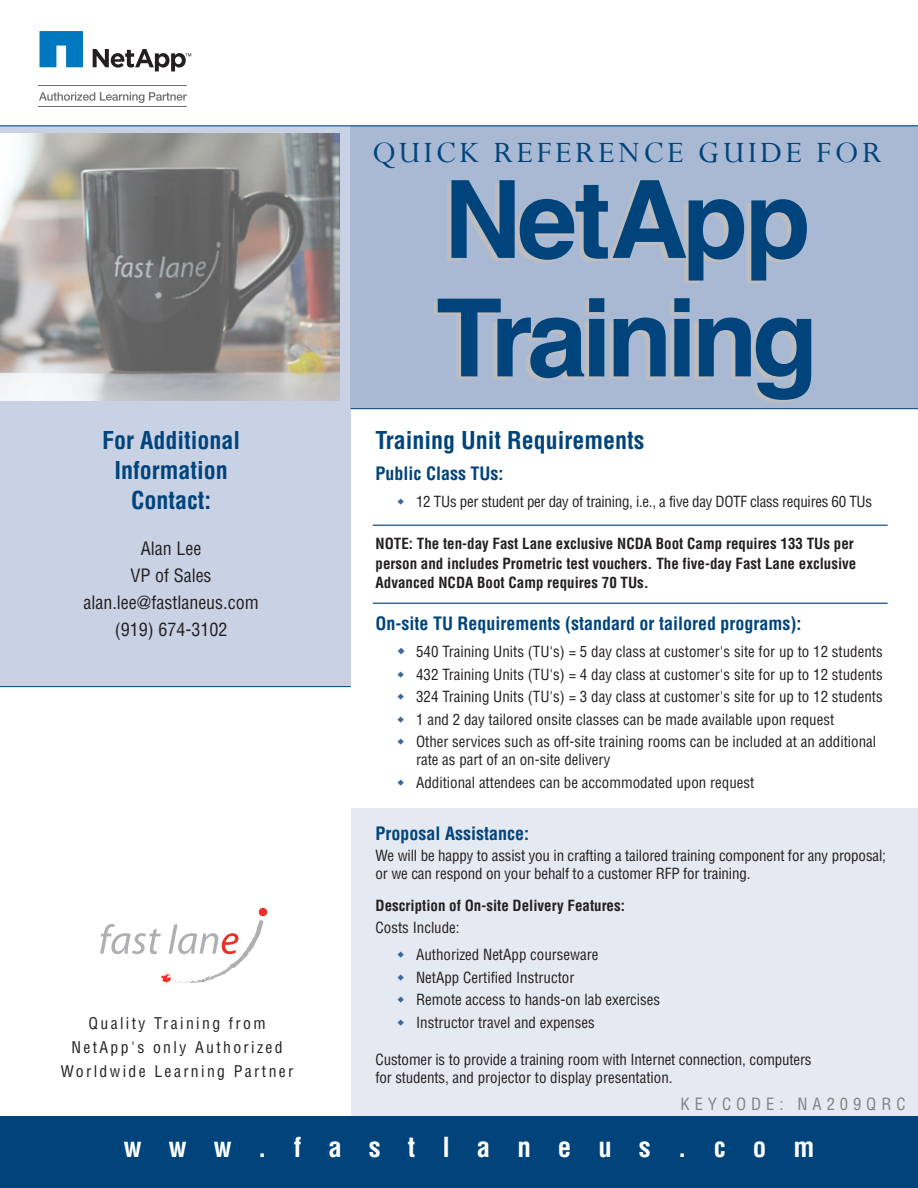
<style>
.page{position:relative;width:918px;height:1188px;background:#fff}
.page>*{position:absolute;margin:0;border:0;box-sizing:border-box;transform-origin:0 0}
.t1{font:700 108px/118.5px "Helvetica";letter-spacing:-.05em;color:#00447b}
.t2{font:33px "Perpetua";letter-spacing:.1em;color:#00447b}
.t3{font:700 condensed 27px "Helvetica";letter-spacing:1em;color:#fff}
.t4{font:700 condensed 24px/30px "Helvetica";color:#00447b;text-align:center}
.t5{font:700 condensed 18px "Helvetica";color:#00447b}
.t6{font:condensed 18px/27px "Helvetica";color:#231f20;text-align:center}
.t7{font:condensed 16.5px "Helvetica";letter-spacing:.3em;color:#808285}
.t8{font:condensed 15.75px/24px "Helvetica";letter-spacing:.15em;color:#231f20;text-align:center}
.t9{font:condensed 15px/22.5px "Helvetica";color:#231f20}
.t10{font:700 condensed 15px/19.5px "Helvetica";color:#231f20}
.t11{font:condensed 15px "Helvetica";letter-spacing:-.02em;color:#231f20}
</style>
<div class="page">
<div style="left:351px;top:808px;width:567px;height:346px;background:#e5e9f2"></div>
<div style="left:0;top:1117px;width:918px;height:71px;background:#00447b"></div>
<div style="left:0;top:385px;width:351px;height:301px;background:#c9d2e4"></div>
<div style="left:0;top:126px;width:918px;height:283px;background:#c9d2e4"></div>
<div style="left:351px;top:126px;width:567px;height:283px;background:#a9b9d4"></div>
<img style="left:0;top:134px;width:340px;height:267px">
<hr style="left:0;top:126px;width:918px;height:1px;background:#00447b">
<hr style="left:351px;top:408px;width:567px;height:1px;background:#00447b">
<hr style="left:0;top:686px;width:351px;height:1px;background:#00447b">
<hr style="left:373px;top:525px;width:515px;height:1px;background:#3b699b">
<hr style="left:373px;top:603px;width:515px;height:1px;background:#3b699b">
<div style="left:259px;top:908px;width:8px;height:8px;background:#ee2e22;border-radius:50%"></div>
<svg style="left:100px;top:920px;width:163px;height:65px"></svg>
<hr style="left:39px;top:86px;width:148px;height:1px;background:#6c6d70">
<hr style="left:39px;top:106px;width:148px;height:1px;background:#6c6d70">
<svg style="left:40px;top:31px;width:43px;height:36px;background:#228ac8"></svg>
<svg style="left:93px;top:49px;width:98px;height:22px"></svg>
<svg style="left:39px;top:92px;width:148px;height:11px"></svg>
<h3 class="t4" style="left:102px;top:425px;width:140px">For Additional<br>Information<br>Contact:</h3>
<p class="t6" style="left:83px;top:535px;width:177px">Alan Lee<br>VP of Sales alan.lee@fastlaneus.com (919) 674-3102</p>
<p class="t8" style="left:61px;top:1011px;width:234px">Quality Training from<br>NetApp's only Authorized<br>Worldwide Learning Partner</p>
<h2 class="t2" style="left:373px;top:132px;width:511px">Quick Reference Guide foR</h2>
<h1 class="t1" style="left:436px;top:162px;width:384px">NetApp<br>Training</h1>
<h3 class="t4" style="left:376px;top:425px;width:270px">Training Unit Requirements</h3>
<p class="t5" style="left:376px;top:462px;width:129px">Public Class TUs:</p>
<p class="t11" style="left:416px;top:492px;width:458px">12 TUs per student per day of training, i.e., a five day DOTF class requires 60 TUs</p>
<p class="t10" style="left:376px;top:534px;width:482px">NOTE: The ten-day Fast Lane exclusive NCDA Boot Camp requires 133 TUs per person and includes Prometric test vouchers. The five-day Fast Lane exclusive<br>Advanced NCDA Boot Camp requires 70 TUs.</p>
<p class="t5" style="left:376px;top:612px;width:427px">On-site TU Requirements (standard or tailored programs):</p>
<p class="t9" style="left:416px;top:640px;width:468px">540 Training Units (TU's) = 5 day class at customer's site for up to 12 students 432 Training Units (TU's) = 4 day class at customer's site for up to 12 students 324 Training Units (TU's) = 3 day class at customer's site for up to 12 students 1 and 2 day tailored onsite classes can be made available upon request<br>Other services such as off-site training rooms can be included at an additional</p>
<p class="t9" style="left:416px;top:748px;width:340px">rate as part of an on-site delivery<br>Additional attendees can be accommodated upon request</p>
<p class="t5" style="left:376px;top:822px;width:155px">Proposal Assistance:</p>
<p class="t9" style="left:376px;top:847px;width:512px;line-height:18px">We will be happy to assist you in crafting a tailored training component for any proposal; or we can respond on your behalf to a customer RFP for training.</p>
<p class="t10" style="left:376px;top:895px;width:251px">Description of On-site Delivery Features:</p>
<p class="t9" style="left:416px;top:914px;width:184px;line-height:27px;text-indent:-40px">Costs Include:<br>Authorized NetApp courseware</p>
<p class="t9" style="left:416px;top:966px;width:246px">NetApp Certified Instructor<br>Remote access to hands-on lab exercises<br>Instructor travel and expenses</p>
<p class="t9" style="left:376px;top:1051px;width:438px;line-height:18px">Customer is to provide a training room with Internet connection, computers for students, and projector to display presentation.</p>
<p class="t7" style="left:681px;top:1094px;width:226px">KEYCODE: NA209QRC</p>
<h3 class="t3" style="left:124px;top:1130px;width:692px">www.fastlaneus.com</h3>
</div>
